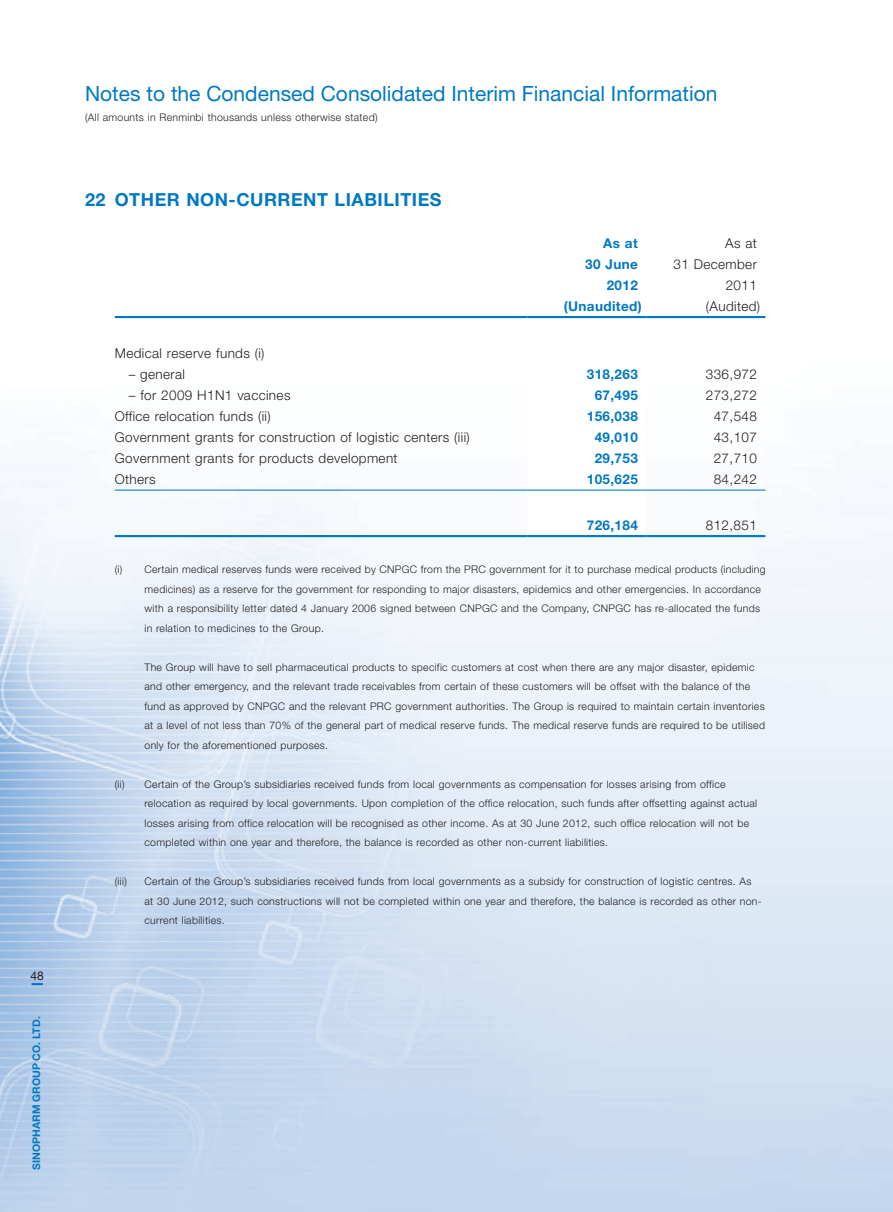
<style>
.page{position:relative;width:893px;height:1212px;background:#fff}
.page>*{position:absolute;margin:0;border:0;box-sizing:border-box;transform-origin:0 0}
.t1{font:21px "Helvetica Neue LT Std";color:#0079c2}
.t2{font:700 18px "Helvetica Neue LT Std";letter-spacing:.03em;color:#0079c2}
.t3{font:300 13.5px/21px "Helvetica Neue LT Std";letter-spacing:.03em;color:#231f20;text-align:right}
.t4{font:700 13.5px/21px "Helvetica Neue LT Std";letter-spacing:.03em;color:#0079c2;text-align:right}
.t5{font:12px "Helvetica Neue LT Std";color:#231f20}
.t6{font:300 10.5px/19.5px "Helvetica Neue LT Std";letter-spacing:.03em;color:#231f20}
.t7{font:700 10.5px "Helvetica Neue LT Std";color:#0079c2}
</style>
<div class="page">
<img style="left:0;top:316px;width:893px;height:896px">
<svg style="left:32px;top:983px;width:11px;height:2px"></svg>
<svg style="left:527px;top:318px;width:119px;height:217px"></svg>
<hr style="left:115px;top:316px;width:412px;height:2px;background:#0079c2">
<hr style="left:527px;top:316px;width:119px;height:2px;background:#0079c2">
<hr style="left:646px;top:316px;width:119px;height:2px;background:#0079c2">
<hr style="left:115px;top:490px;width:412px;height:1px;background:#0079c2">
<hr style="left:527px;top:490px;width:119px;height:1px;background:#0079c2">
<hr style="left:646px;top:490px;width:119px;height:1px;background:#0079c2">
<hr style="left:115px;top:535px;width:412px;height:2px;background:#0079c2">
<hr style="left:527px;top:535px;width:119px;height:2px;background:#0079c2">
<hr style="left:646px;top:535px;width:119px;height:2px;background:#0079c2">
<p class="t5" style="left:31px;top:968px;width:15px">48</p>
<p class="t7" style="left:30px;top:1170px;width:155px;rotate:-90deg">SINOPHARM GROUP CO. LTD.</p>
<h1 class="t1" style="left:85px;top:81px;width:634px">Notes to the Condensed Consolidated Interim Financial Information</h1>
<p class="t6" style="left:85px;top:107px;width:294px">(All amounts in Renminbi thousands unless otherwise stated)</p>
<h2 class="t2" style="left:85px;top:189px;width:345px">22 OTHER NON-CURRENT LIABILITIES</h2>
<p class="t4" style="left:585px;top:233px;width:54px">AS AT<br>30 JUNE<br>2012</p>
<p class="t3" style="left:673px;top:233px;width:85px">As at<br>31 December<br>2011</p>
<p class="t4" style="left:564px;top:296px;width:80px">(UNAUDITED)</p>
<p class="t3" style="left:706px;top:296px;width:56px">(Audited)</p>
<p class="t3" style="left:115px;top:342px;width:151px">Medical reserve funds (i)</p>
<p class="t3" style="left:129px;top:363px;width:58px">– general</p>
<p class="t4" style="left:587px;top:363px;width:53px">318,263</p>
<p class="t3" style="left:706px;top:363px;width:53px">336,972</p>
<p class="t3" style="left:129px;top:384px;width:163px">– for 2009 H1N1 vaccines</p>
<p class="t4" style="left:595px;top:384px;width:45px">67,495</p>
<p class="t3" style="left:706px;top:384px;width:53px">273,272</p>
<p class="t3" style="left:115px;top:405px;width:157px">Office relocation funds (ii)</p>
<p class="t4" style="left:587px;top:405px;width:53px">156,038</p>
<p class="t3" style="left:714px;top:405px;width:45px">47,548</p>
<p class="t3" style="left:115px;top:426px;width:356px">Government grants for construction of logistic centers (iii)</p>
<p class="t4" style="left:595px;top:426px;width:45px">49,010</p>
<p class="t3" style="left:714px;top:426px;width:45px">43,107</p>
<p class="t3" style="left:115px;top:447px;width:284px">Government grants for products development</p>
<p class="t4" style="left:595px;top:447px;width:45px">29,753</p>
<p class="t3" style="left:714px;top:447px;width:45px">27,710</p>
<p class="t3" style="left:115px;top:468px;width:42px">Others</p>
<p class="t4" style="left:587px;top:468px;width:53px">105,625</p>
<p class="t3" style="left:714px;top:468px;width:45px">84,242</p>
<p class="t4" style="left:587px;top:515px;width:53px">726,184</p>
<p class="t3" style="left:706px;top:515px;width:53px">812,851</p>
<p class="t6" style="left:145px;top:559px;width:623px;text-indent:-30px">(i) Certain medical reserves funds were received by CNPGC from the PRC government for it to purchase medical products (including medicines) as a reserve for the government for responding to major disasters, epidemics and other emergencies. In accordance with a responsibility letter dated 4 January 2006 signed between CNPGC and the Company, CNPGC has re-allocated the funds in relation to medicines to the Group.</p>
<p class="t6" style="left:145px;top:657px;width:622px">The Group will have to sell pharmaceutical products to specific customers at cost when there are any major disaster, epidemic and other emergency, and the relevant trade receivables from certain of these customers will be offset with the balance of the fund as approved by CNPGC and the relevant PRC government authorities. The Group is required to maintain certain inventories at a level of not less than 70% of the general part of medical reserve funds. The medical reserve funds are required to be utilised only for the aforementioned purposes.</p>
<p class="t6" style="left:145px;top:774px;width:614px;text-indent:-30px">(ii) Certain of the Group’s subsidiaries received funds from local governments as compensation for losses arising from office relocation as required by local governments. Upon completion of the office relocation, such funds after offsetting against actual losses arising from office relocation will be recognised as other income. As at 30 June 2012, such office relocation will not be completed within one year and therefore, the balance is recorded as other non-current liabilities.</p>
<p class="t6" style="left:115px;top:871px;width:14px">(iii)</p>
<p class="t6" style="left:145px;top:871px;width:619px">Certain of the Group’s subsidiaries received funds from local governments as a subsidy for construction of logistic centres. As at 30 June 2012, such constructions will not be completed within one year and therefore, the balance is recorded as other non&shy;current liabilities.</p>
</div>
